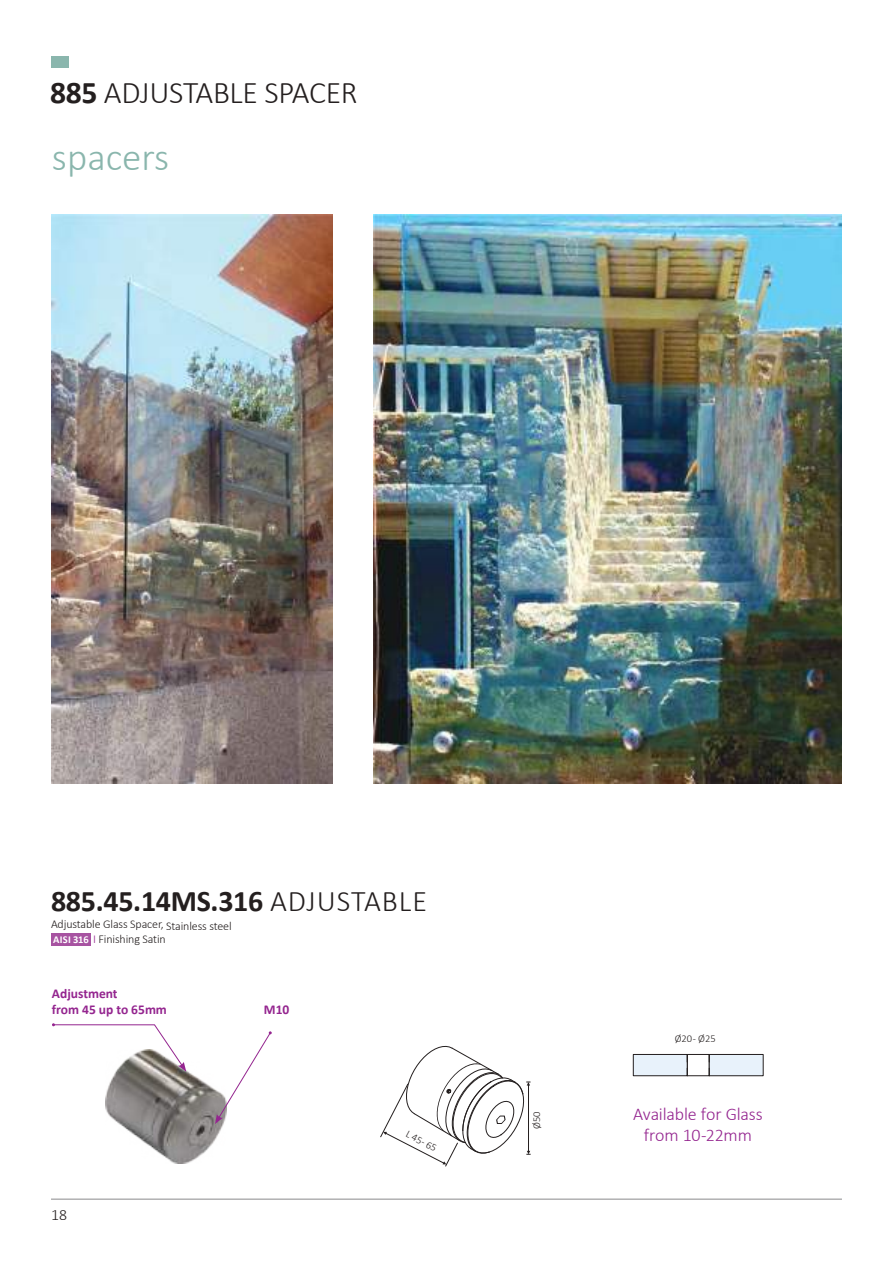
<style>
.page{position:relative;width:893px;height:1263px;background:#fff}
.page>*{position:absolute;margin:0;border:0;box-sizing:border-box;transform-origin:0 0}
.t1{font:300 39px "Calibri";color:#8ab6ad}
.t2{font:300 31.65px "Calibri";letter-spacing:-.01em;color:#241f1f}
.t3{font:700 30px "Calibri";letter-spacing:-.01em;color:#241f1f}
.t4{font:300 18px/21.6px "Calibri";letter-spacing:-.01em;color:#94258f;text-align:center}
.t5{font:300 15.75px "Calibri";color:#241f1f}
.t6{font:700 13.5px/16.5px "Calibri";color:#94258f}
.t7{font:300 12px/14.4px "Calibri";letter-spacing:-.01em;color:#241f1f}
.t8{font:300 10.5px "Calibri";color:#241f1f}
.s1{font-weight:700}
.s2{font-weight:300}
.s3{font-weight:700;font-size:10.5px;color:#fff}
.s4{color:#94258f}
</style>
<div class="page">
<hr style="left:51px;top:1199px;width:791px;height:1px;background:#89898b">
<div style="left:51px;top:57px;width:18px;height:11px;background:#8ab6ad"></div>
<img style="left:105px;top:1070px;width:119px;height:93px">
<div style="left:51px;top:933px;width:40px;height:13px;background:#a753a1"></div>
<svg style="left:52px;top:1023px;width:134px;height:48px"></svg>
<svg style="left:215px;top:1031px;width:57px;height:93px"></svg>
<img style="left:51px;top:215px;width:282px;height:569px">
<img style="left:374px;top:214px;width:468px;height:570px">
<div style="left:687px;top:1054px;width:22px;height:22px;border:1px solid #241f1f"></div>
<div style="left:633px;top:1054px;width:54px;height:22px;background:#e8f2fb"></div>
<div style="left:633px;top:1054px;width:54px;height:22px;border:1px solid #241f1f"></div>
<div style="left:709px;top:1054px;width:54px;height:22px;background:#e8f2fb"></div>
<div style="left:709px;top:1054px;width:54px;height:22px;border:1px solid #241f1f"></div>
<svg style="left:687px;top:1054px;width:1px;height:22px"></svg>
<svg style="left:709px;top:1054px;width:1px;height:22px"></svg>
<svg style="left:380px;top:1046px;width:151px;height:121px"></svg>
<h2 class="t2" style="left:50px;top:73px;width:309px"><span class="s1">885</span> ADJUSTABLE SPACER</h2>
<h1 class="t1" style="left:52px;top:133px;width:119px">spacers</h1>
<h3 class="t3" style="left:51px;top:889px;width:377px">885.45.14MS.316 <span class="s2">ADJUSTABLE</span></h3>
<p class="t7" style="left:51px;top:917px;width:182px">Adjustable Glass Spacer, Stainless steel<br><span class="s3">AISI 316</span> <span class="s4">I</span> Finishing Satin</p>
<p class="t6" style="left:52px;top:986px;width:116px">Adjustment<br>from 45 up to 65mm</p>
<h3 class="t5" style="left:51px;top:1208px;width:17px">18</h3>
<p class="t6" style="left:264px;top:1002px;width:27px">M10</p>
<p class="t8" style="left:410px;top:1127px;width:35px;rotate:28deg">L 45 - 65</p>
<p class="t8" style="left:532px;top:1129px;width:19px;rotate:-90deg">Ø50</p>
<p class="t8" style="left:675px;top:1031px;width:43px">Ø20 - Ø25</p>
<h3 class="t4" style="left:633px;top:1102px;width:131px">Available for Glass from 10-22mm</h3>
</div>
